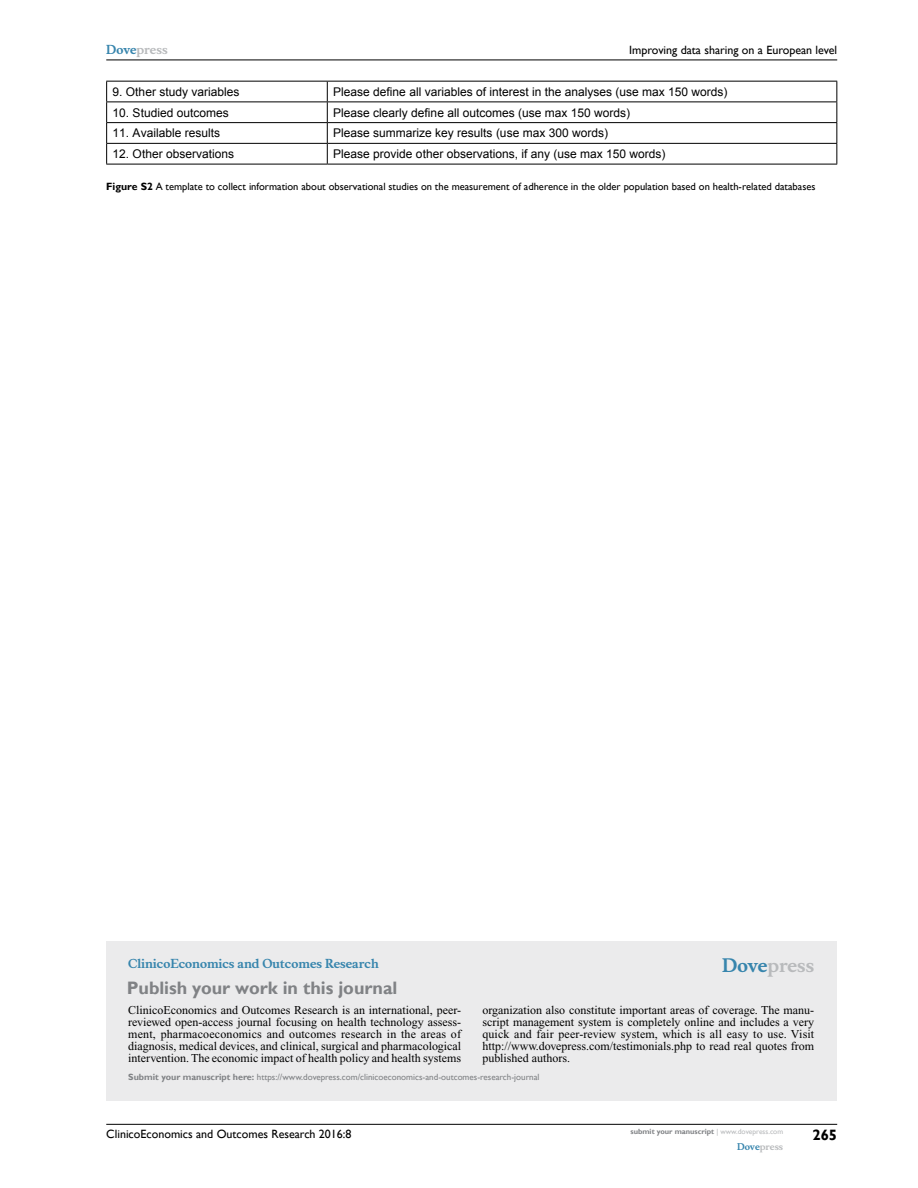
<style>
.page{position:relative;width:918px;height:1188px;background:#fff}
.page>*{position:absolute;margin:0;border:0;box-sizing:border-box;transform-origin:0 0}
.t1{font:700 18px "Gill Sans";color:#808285}
.t2{font:700 18px "Musee";color:#b8babc}
.t3{font:700 15px "Gill Sans";color:#000}
.t4{font:12px/12px "Times New Roman";color:#000;text-align:justify}
.t5{font:12px "Arial";color:#000}
.t6{font:12px "Gill Sans";color:#000}
.t7{font:700 12px "Musee";color:#3785ad}
.t8{font:700 12px "Musee";color:#b8babc}
.t9{font:10.5px "Gill Sans";color:#000}
.t10{font:9px "Gill Sans";color:#808285}
.t11{font:700 9px "Musee";color:#b8babc}
.t12{font:700 7.5px "Gill Sans";color:#808285}
.s1{color:#3785ad}
.s2{font-weight:700}
.s3{font-weight:400;color:#b8babc}
</style>
<div class="page">
<div style="left:106px;top:941px;width:731px;height:159px;background:#ebebec"></div>
<hr style="left:106px;top:1124px;width:731px;height:1px;background:#000">
<hr style="left:106px;top:60px;width:731px;height:1px;background:#000">
<svg style="left:107px;top:82px;width:729px;height:82px"></svg>
<hr style="left:106px;top:81px;width:221px;height:1px;background:#000">
<hr style="left:327px;top:81px;width:510px;height:1px;background:#000">
<hr style="left:106px;top:102px;width:221px;height:1px;background:#000">
<hr style="left:327px;top:102px;width:510px;height:1px;background:#000">
<hr style="left:106px;top:122px;width:221px;height:1px;background:#000">
<hr style="left:327px;top:122px;width:510px;height:1px;background:#000">
<hr style="left:106px;top:143px;width:221px;height:1px;background:#000">
<svg style="left:106px;top:82px;width:1px;height:82px"></svg>
<hr style="left:327px;top:143px;width:510px;height:1px;background:#000">
<svg style="left:327px;top:82px;width:1px;height:82px"></svg>
<svg style="left:836px;top:82px;width:1px;height:82px"></svg>
<hr style="left:106px;top:164px;width:221px;height:1px;background:#000">
<hr style="left:327px;top:164px;width:510px;height:1px;background:#000">
<p class="t8" style="left:106px;top:43px;width:63px"><span class="s1">Dove</span>press</p>
<p class="t6" style="left:629px;top:43px;width:210px">Improving data sharing on a European level</p>
<p class="t5" style="left:113px;top:84px;width:128px">9. Other study variables</p>
<p class="t5" style="left:333px;top:84px;width:396px">Please define all variables of interest in the analyses (use max 150 words)</p>
<p class="t5" style="left:113px;top:105px;width:118px">10. Studied outcomes</p>
<p class="t5" style="left:333px;top:105px;width:298px">Please clearly define all outcomes (use max 150 words)</p>
<p class="t5" style="left:113px;top:125px;width:109px">11. Available results</p>
<p class="t5" style="left:333px;top:125px;width:276px">Please summarize key results (use max 300 words)</p>
<p class="t5" style="left:113px;top:146px;width:123px">12. Other observations</p>
<p class="t5" style="left:333px;top:146px;width:334px">Please provide other observations, if any (use max 150 words)</p>
<p class="t9" style="left:106px;top:180px;width:711px"><span class="s2">Figure S2</span> A template to collect information about observational studies on the measurement of adherence in the older population based on health-related databases</p>
<p class="t7" style="left:128px;top:956px;width:252px">ClinicoEconomics and Outcomes Research</p>
<h1 class="t1" style="left:127px;top:977px;width:272px">Publish your work in this journal</h1>
<h1 class="t2" style="left:722px;top:955px;width:94px"><span class="s1">Dove</span>press</h1>
<p class="t4" style="left:128px;top:1004px;width:334px">ClinicoEconomics and Outcomes Research is an international, peer&shy;reviewed open-access journal focusing on health technology assess&shy;ment, pharmacoeconomics and outcomes research in the areas of diagnosis, medical devices, and clinical, surgical and pharmacological intervention. The economic impact of health policy and health systems</p>
<p class="t4" style="left:482px;top:1004px;width:333px">organization also constitute important areas of coverage. The manu&shy;script management system is completely online and includes a very quick and fair peer-review system, which is all easy to use. Visit http://www.dovepress.com/testimonials.php to read real quotes from published authors.</p>
<p class="t10" style="left:128px;top:1072px;width:413px"><span class="s2">Submit your manuscript here:</span> https://www.dovepress.com/clinicoeconomics-and-outcomes-research-journal</p>
<p class="t6" style="left:106px;top:1127px;width:247px">ClinicoEconomics and Outcomes Research 2016:8</p>
<p class="t12" style="left:631px;top:1127px;width:154px">submit your manuscript <span class="s3">| www.dovepress.com</span></p>
<p class="t11" style="left:737px;top:1141px;width:48px"><span class="s1">Dove</span>press</p>
<p class="t3" style="left:812px;top:1126px;width:26px">265</p>
</div>
